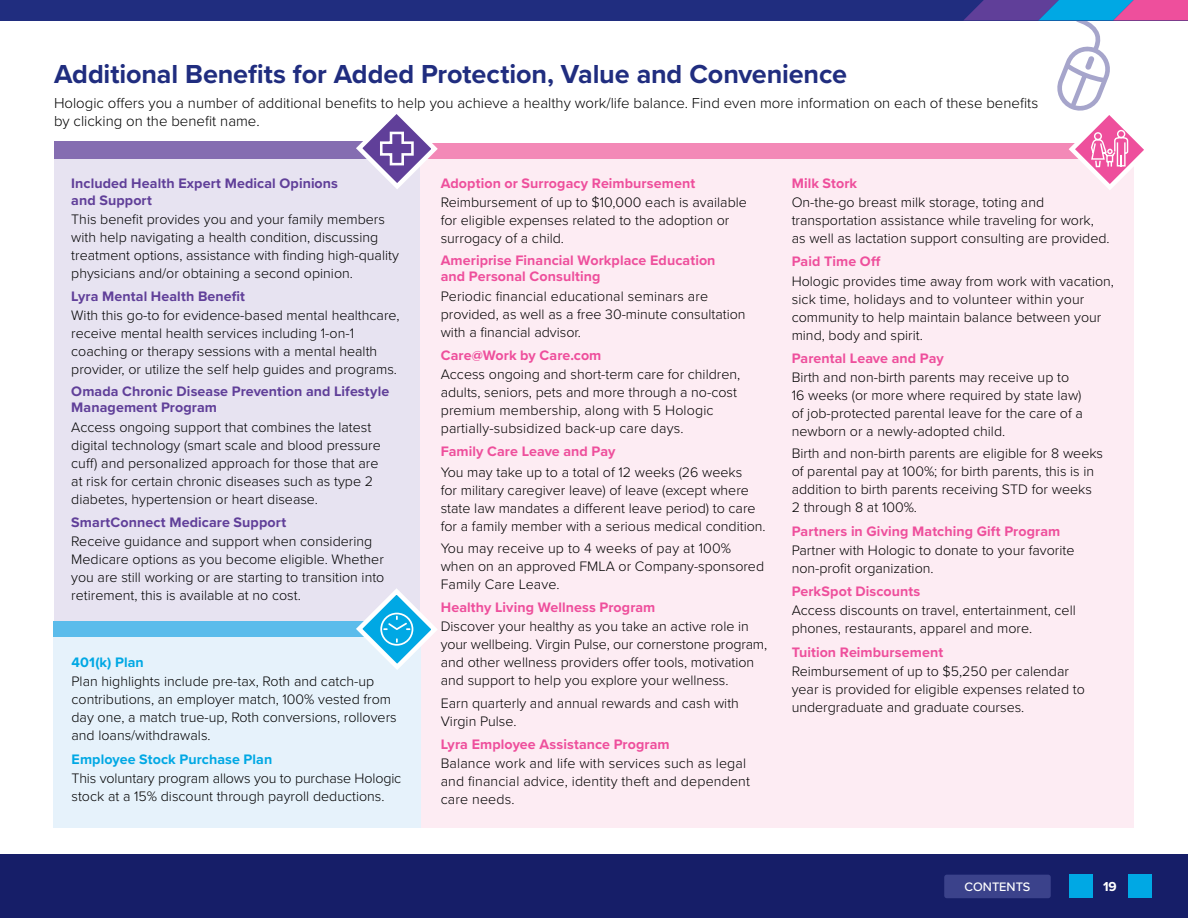
<style>
.page{position:relative;width:1188px;height:918px;background:#fff}
.page>*{position:absolute;margin:0;border:0;box-sizing:border-box;transform-origin:0 0}
.t1{font:700 27px "Proxima Nova";letter-spacing:-.005em;color:#202d7f}
.t2{font:300 15px/18px "Proxima Nova";color:#000}
.t3{font:300 14.25px/18px "Proxima Nova";color:#000}
.t4{font:700 14.25px/16.5px "Proxima Nova";letter-spacing:.005em;color:#ee4f9c}
.t5{font:700 14.25px/16.5px "Proxima Nova";letter-spacing:.005em;color:#603f99}
.t6{font:700 14.25px "Proxima Nova";letter-spacing:.005em;color:#00a8e4}
.t7{font:700 13.5px "Proxima Nova";color:#fff}
.t8{font:500 12.75px "Proxima Nova";color:#fff}
</style>
<div class="page">
<div style="left:54px;top:141px;width:367px;height:507px;background:#e7e3f1"></div>
<div style="left:421px;top:143px;width:713px;height:684px;background:#fdecf3"></div>
<div style="left:54px;top:629px;width:367px;height:198px;background:#e6f2fb"></div>
<div style="left:54px;top:621px;width:329px;height:16px;background:#5bbceb"></div>
<svg style="left:356px;top:585px;width:81px;height:85px"></svg>
<div style="left:54px;top:141px;width:326px;height:17px;background:#856db1"></div>
<div style="left:421px;top:143px;width:674px;height:15px;background:#f389b7"></div>
<svg style="left:353px;top:114px;width:88px;height:79px"></svg>
<div style="left:0;top:0;width:1188px;height:20px;background:#202d7f"></div>
<svg style="left:963px;top:0;width:225px;height:190px"></svg>
<div style="left:0;top:854px;width:1188px;height:64px;background:#161e68"></div>
<svg style="left:1069px;top:874px;width:24px;height:24px"></svg>
<svg style="left:1128px;top:874px;width:24px;height:24px"></svg>
<div style="left:944px;top:875px;width:107px;height:23px;background:#3b428b;border-radius:3px"></div>
<h1 class="t1" style="left:54px;top:54px;width:795px">Additional Benefits for Added Protection, Value and Convenience</h1>
<p class="t2" style="left:54px;top:93px;width:986px">Hologic offers you a number of additional benefits to help you achieve a healthy work/life balance. Find even more information on each of these benefits by clicking on the benefit name.</p>
<p class="t5" style="left:71px;top:175px;width:268px">Included Health Expert Medical Opinions and Support</p>
<p class="t3" style="left:71px;top:209px;width:329px">This benefit provides you and your family members with help navigating a health condition, discussing treatment options, assistance with finding high-quality physicians and/or obtaining a second opinion.</p>
<p class="t5" style="left:71px;top:288px;width:175px">Lyra Mental Health Benefit</p>
<p class="t3" style="left:71px;top:306px;width:330px">With this go-to for evidence-based mental healthcare, receive mental health services including 1-on-1 coaching or therapy sessions with a mental health provider, or utilize the self help guides and programs.</p>
<p class="t5" style="left:71px;top:383px;width:319px">Omada Chronic Disease Prevention and Lifestyle<br>Management Program</p>
<p class="t3" style="left:71px;top:417px;width:311px">Access ongoing support that combines the latest digital technology (smart scale and blood pressure cuff) and personalized approach for those that are at risk for certain chronic diseases such as type 2 diabetes, hypertension or heart disease.</p>
<p class="t5" style="left:71px;top:514px;width:216px">SmartConnect Medicare Support</p>
<p class="t3" style="left:71px;top:532px;width:315px">Receive guidance and support when considering Medicare options as you become eligible. Whether you are still working or are starting to transition into retirement, this is available at no cost.</p>
<p class="t6" style="left:72px;top:652px;width:74px">401(k) Plan</p>
<p class="t3" style="left:72px;top:672px;width:327px">Plan highlights include pre-tax, Roth and catch-up contributions, an employer match, 100% vested from day one, a match true-up, Roth conversions, rollovers and loans/withdrawals.</p>
<p class="t6" style="left:72px;top:748px;width:202px">Employee Stock Purchase Plan</p>
<p class="t3" style="left:72px;top:768px;width:331px">This voluntary program allows you to purchase Hologic stock at a 15% discount through payroll deductions.</p>
<p class="t4" style="left:441px;top:175px;width:256px">Adoption or Surrogacy Reimbursement</p>
<p class="t3" style="left:441px;top:193px;width:308px">Reimbursement of up to $10,000 each is available for eligible expenses related to the adoption or surrogacy of a child.</p>
<p class="t4" style="left:441px;top:252px;width:276px">Ameriprise Financial Workplace Education and Personal Consulting</p>
<p class="t3" style="left:441px;top:286px;width:306px">Periodic financial educational seminars are provided, as well as a free 30-minute consultation with a financial advisor.</p>
<p class="t4" style="left:441px;top:347px;width:162px">Care@Work by Care.com</p>
<p class="t3" style="left:441px;top:365px;width:301px">Access ongoing and short-term care for children, adults, seniors, pets and more through a no-cost premium membership, along with 5 Hologic partially-subsidized back-up care days.</p>
<p class="t4" style="left:441px;top:443px;width:176px">Family Care Leave and Pay</p>
<p class="t3" style="left:441px;top:462px;width:326px">You may take up to a total of 12 weeks (26 weeks<br>for military caregiver leave) of leave (except where state law mandates a different leave period) to care for a family member with a serious medical condition.</p>
<p class="t3" style="left:441px;top:538px;width:325px">You may receive up to 4 weeks of pay at 100% when on an approved FMLA or Company-sponsored<br>Family Care Leave.</p>
<p class="t4" style="left:441px;top:599px;width:216px">Healthy Living Wellness Program</p>
<p class="t3" style="left:441px;top:617px;width:328px">Discover your healthy as you take an active role in your wellbeing. Virgin Pulse, our cornerstone program, and other wellness providers offer tools, motivation and support to help you explore your wellness.</p>
<p class="t3" style="left:441px;top:693px;width:300px">Earn quarterly and annual rewards and cash with<br>Virgin Pulse.</p>
<p class="t4" style="left:441px;top:736px;width:230px">Lyra Employee Assistance Program</p>
<p class="t3" style="left:441px;top:754px;width:311px">Balance work and life with services such as legal and financial advice, identity theft and dependent care needs.</p>
<p class="t4" style="left:792px;top:175px;width:67px">Milk Stork</p>
<p class="t3" style="left:792px;top:193px;width:320px">On-the-go breast milk storage, toting and transportation assistance while traveling for work, as well as lactation support consulting are provided.</p>
<p class="t4" style="left:792px;top:253px;width:90px">Paid Time Off</p>
<p class="t3" style="left:792px;top:271px;width:324px">Hologic provides time away from work with vacation, sick time, holidays and to volunteer within your community to help maintain balance between your mind, body and spirit.</p>
<p class="t4" style="left:792px;top:350px;width:154px">Parental Leave and Pay</p>
<p class="t3" style="left:792px;top:367px;width:293px">Birth and non-birth parents may receive up to 16 weeks (or more where required by state law) of job-protected parental leave for the care of a newborn or a newly-adopted child.</p>
<p class="t3" style="left:792px;top:444px;width:313px">Birth and non-birth parents are eligible for 8 weeks of parental pay at 100%; for birth parents, this is in addition to birth parents receiving STD for weeks 2 through 8 at 100%.</p>
<p class="t4" style="left:792px;top:522px;width:270px">Partners in Giving Matching Gift Program</p>
<p class="t3" style="left:792px;top:540px;width:284px">Partner with Hologic to donate to your favorite non-profit organization.</p>
<p class="t4" style="left:792px;top:583px;width:130px">PerkSpot Discounts</p>
<p class="t3" style="left:792px;top:601px;width:286px">Access discounts on travel, entertainment, cell phones, restaurants, apparel and more.</p>
<p class="t4" style="left:792px;top:643px;width:153px">Tuition Reimbursement</p>
<p class="t3" style="left:792px;top:661px;width:295px">Reimbursement of up to $5,250 per calendar year is provided for eligible expenses related to undergraduate and graduate courses.</p>
<p class="t8" style="left:964px;top:878px;width:68px">CONTENTS</p>
<p class="t7" style="left:1103px;top:877px;width:15px">19</p>
</div>
